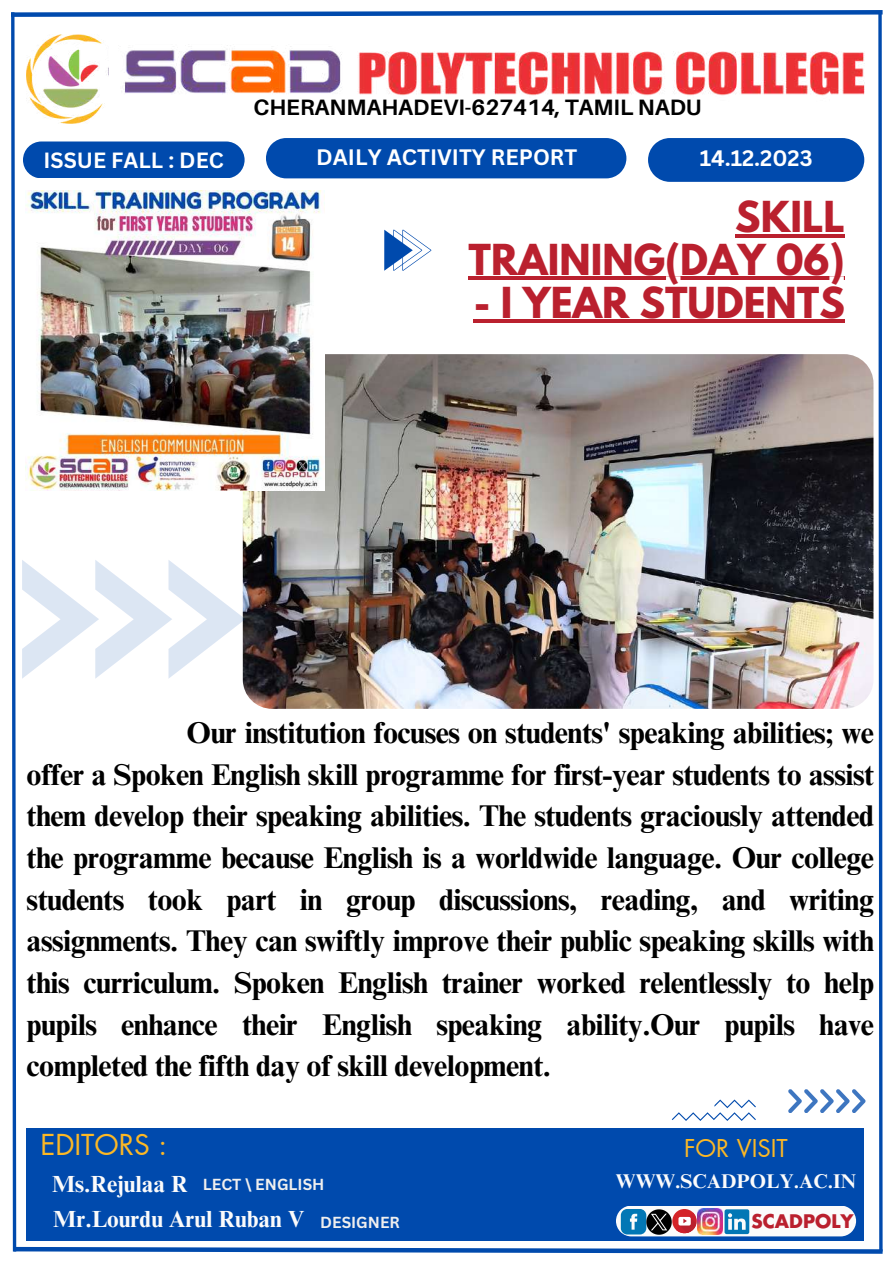
<style>
.page{position:relative;width:893px;height:1264px;background:#fff}
.page>*{position:absolute;margin:0;border:0;box-sizing:border-box;transform-origin:0 0}
.t1{font:700 37.8px/42.9px "League Spartan";color:#ba202e;text-align:right}
.t2{font:700 30px/41.7px "Times NRMT Pro";letter-spacing:-.015em;color:#000;text-align:justify}
.t3{font:28.2px "Futura LT Pro";color:#fcb825}
.t4{font:24px "Futura LT Pro";color:#fcb825}
.t5{font:700 23.4px/34.8px "Times NRMT Pro";color:#fbfbfb}
.t6{font:700 22.2px "Aileron";color:#000}
.t7{font:700 21.75px "Canva Sans";color:#fff}
.t8{font:700 21.45px "Canva Sans";color:#fff}
.t9{font:700 19.95px "Times NRMT Pro";color:#fbfbfb}
.t10{font:700 18.3px "Futura LT Pro";color:#ba202e}
.t11{font:700 15.6px "Canva Sans";color:#efefef}
</style>
<div class="page">
<img style="left:11px;top:10px;width:872px;height:1244px">
<hr style="left:735px;top:234px;width:109px;height:3px;background:#ba202e">
<hr style="left:468px;top:277px;width:376px;height:3px;background:#ba202e">
<hr style="left:474px;top:320px;width:370px;height:3px;background:#ba202e">
<img style="left:25px;top:191px;width:300px;height:299px">
<p class="t6" style="left:253px;top:93px;width:449px">CHERANMAHADEVI-627414, TAMIL NADU</p>
<p class="t8" style="left:44px;top:145px;width:182px">ISSUE FALL : DEC</p>
<p class="t7" style="left:316px;top:142px;width:263px">DAILY ACTIVITY REPORT</p>
<p class="t7" style="left:699px;top:143px;width:114px">14.12.2023</p>
<p class="t1" style="left:468px;top:200px;width:377px">SKILL<br>TRAINING(DAY 06)</p>
<p class="t1" style="left:474px;top:286px;width:372px">- I YEAR STUDENTS</p>
<p class="t2" style="left:27px;top:715px;width:848px;text-indent:160px">Our institution focuses on students' speaking abilities; we offer a Spoken English skill programme for first-year students to assist them develop their speaking abilities. The students graciously attended the programme because English is a worldwide language. Our college students took part in group discussions, reading, and writing assignments. They can swiftly improve their public speaking skills with this curriculum. Spoken English trainer worked relentlessly to help pupils enhance their English speaking ability.Our pupils have completed the fifth day of skill development.</p>
<p class="t3" style="left:40px;top:1131px;width:128px">EDITORS :</p>
<p class="t5" style="left:52px;top:1169px;width:254px">Ms.Rejulaa R<br>Mr.Lourdu Arul Ruban V</p>
<p class="t11" style="left:203px;top:1172px;width:123px">LECT \ ENGLISH</p>
<p class="t11" style="left:320px;top:1211px;width:81px">DESIGNER</p>
<p class="t4" style="left:684px;top:1137px;width:105px">FOR VISIT</p>
<p class="t9" style="left:616px;top:1173px;width:241px">WWW.SCADPOLY.AC.IN</p>
<p class="t10" style="left:751px;top:1213px;width:103px">SCADPOLY</p>
</div>
